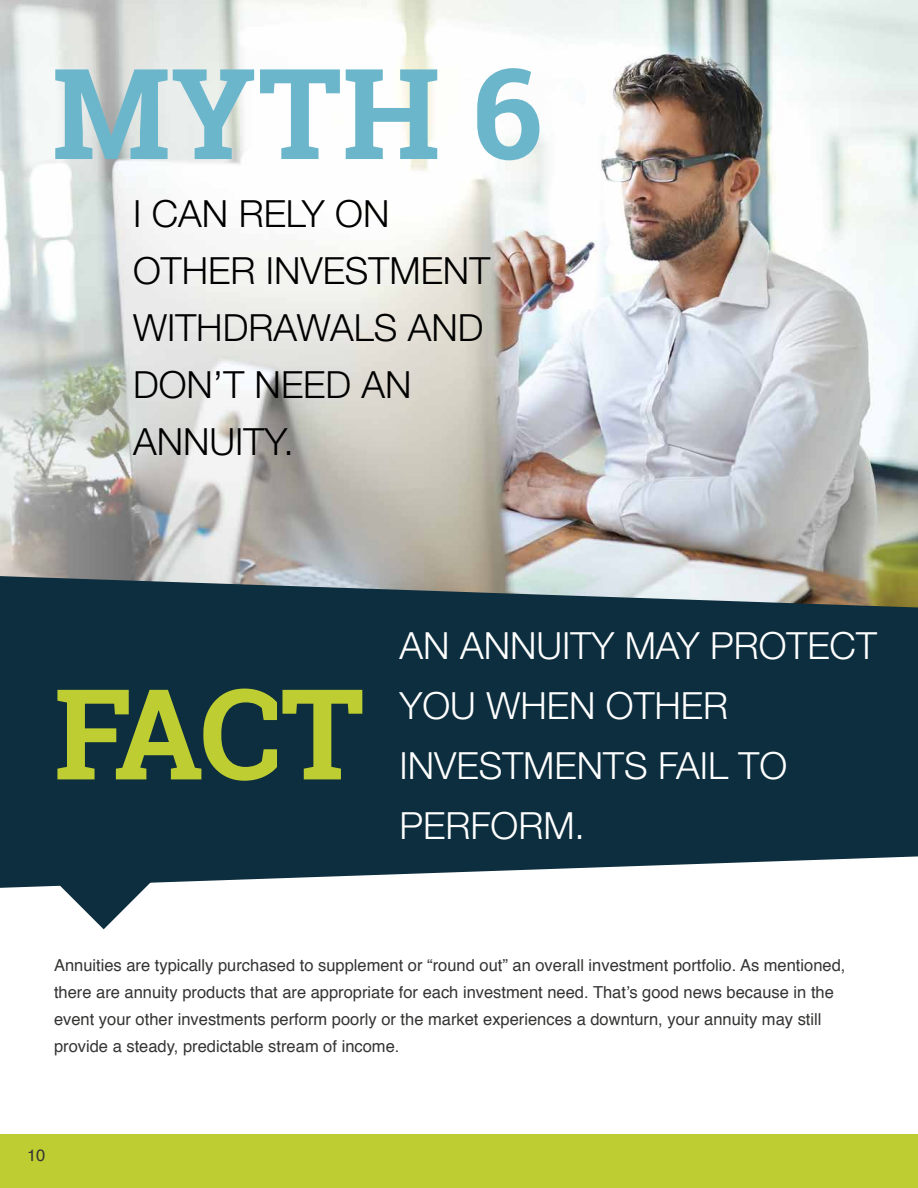
<style>
.page{position:relative;width:918px;height:1188px;background:#fff}
.page>*{position:absolute;margin:0;border:0;box-sizing:border-box;transform-origin:0 0}
.t1{font:700 126px "Roboto Slab";color:#6cb6cc}
.t2{font:700 126px "Roboto Slab";color:#becd31}
.t3{font:300 37.5px/57px "Helvetica Neue";color:#000}
.t4{font:300 37.5px/60px "Helvetica Neue";color:#fff}
.t5{font:16.5px/27px "Helvetica";color:#343433}
</style>
<div class="page">
<img style="left:0;top:0;width:918px;height:576px">
<svg style="left:0;top:576px;width:918px;height:312px;background:#213f4d"></svg>
<div style="left:0;top:1134px;width:918px;height:54px;background:#becd31"></div>
<svg style="left:50px;top:875px;width:108px;height:54px"></svg>
<h1 class="t1" style="left:52px;top:27px;width:492px">MYTH 6</h1>
<h2 class="t3" style="left:133px;top:185px;width:359px">I CAN RELY ON<br>OTHER INVESTMENT<br>WITHDRAWALS AND<br>DON’T NEED AN<br>ANNUITY.</h2>
<h1 class="t2" style="left:54px;top:647px;width:312px">FACT</h1>
<h2 class="t4" style="left:400px;top:615px;width:479px">AN ANNUITY MAY PROTECT<br>YOU WHEN OTHER<br>INVESTMENTS FAIL TO<br>PERFORM.</h2>
<p class="t5" style="left:54px;top:952px;width:793px">Annuities are typically purchased to supplement or “round out” an overall investment portfolio. As mentioned, there are annuity products that are appropriate for each investment need. That’s good news because in the event your other investments perform poorly or the market experiences a downturn, your annuity may still provide a steady, predictable stream of income.</p>
<p class="t5" style="left:27px;top:1142px;width:20px">10</p>
</div>
